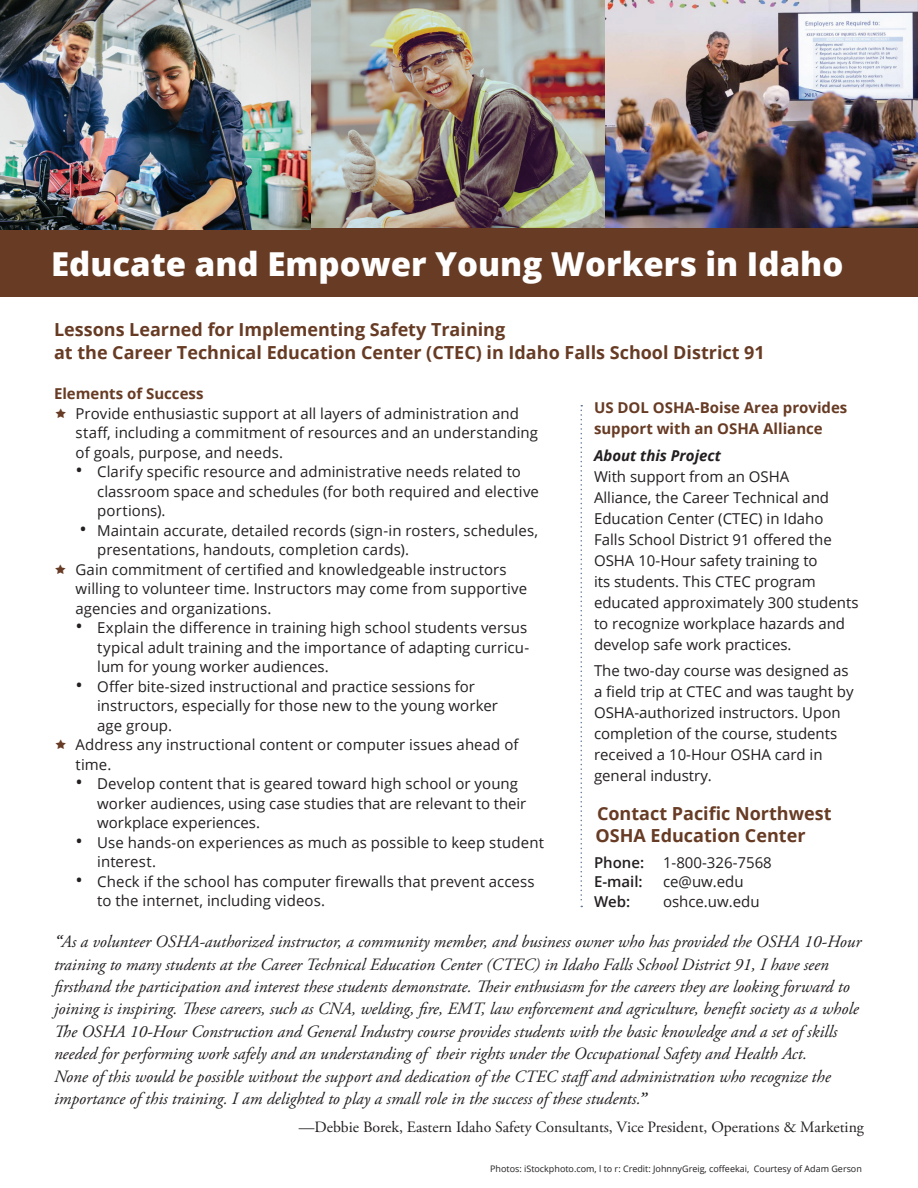
<style>
.page{position:relative;width:918px;height:1188px;background:#fff}
.page>*{position:absolute;margin:0;border:0;box-sizing:border-box;transform-origin:0 0}
.t1{font:800 33px "Open Sans";color:#fff}
.t2{font:700 18px/22.5px "Open Sans";color:#673b24}
.t3{font:italic 17.25px/22.5px "Adobe Garamond Pro";color:#231f20}
.t4{font:15.75px "Adobe Garamond Pro";color:#231f20}
.t5{font:15px/21px "Open Sans";letter-spacing:.005em;color:#231f20}
.t6{font:700 15px/21px "Open Sans";color:#673b24}
.t7{font:600 15px "Open Sans";color:#231f20}
.t8{font:italic 700 15px "Open Sans";color:#231f20}
.t9{font:9px "Open Sans";color:#231f20}
.s1{font-size:19.5px}
.s2{font-weight:600}
.s3{font-weight:600;font-size:18px}
</style>
<div class="page">
<img style="left:605px;top:0;width:313px;height:229px">
<img style="left:310px;top:0;width:295px;height:229px">
<div style="left:0;top:229px;width:918px;height:68px;background:#673b24"></div>
<img style="left:0;top:0;width:310px;height:230px">
<svg style="left:580px;top:405px;width:2px;height:502px"></svg>
<h1 class="t1" style="left:51px;top:239px;width:794px">Educate and Empower Young Workers in Idaho</h1>
<p class="t2" style="left:54px;top:318px;width:712px">Lessons Learned for Implementing Safety Training<br>at the Career Technical Education Center (CTEC) in Idaho Falls School District 91</p>
<p class="t6" style="left:54px;top:383px;width:151px">Elements of Success</p>
<p class="t5" style="left:76px;top:403px;width:464px;line-height:19.5px">Provide enthusiastic support at all layers of administration and staff, including a commitment of resources and an understanding of goals, purpose, and needs.</p>
<p class="t5" style="left:97px;top:462px;width:443px;line-height:19.5px;text-indent:-22px"><span class="s1">•</span> Clarify specific resource and administrative needs related to classroom space and schedules (for both required and elective portions).</p>
<p class="t5" style="left:79px;top:519px;width:460px"><span class="s1">•</span> Maintain accurate, detailed records (sign-in rosters, schedules,</p>
<p class="t5" style="left:97px;top:539px;width:313px">presentations, handouts, completion cards).</p>
<p class="t5" style="left:76px;top:558px;width:433px">Gain commitment of certified and knowledgeable instructors</p>
<p class="t5" style="left:76px;top:578px;width:453px">willing to volunteer time. Instructors may come from supportive</p>
<p class="t5" style="left:76px;top:597px;width:197px">agencies and organizations.</p>
<p class="t5" style="left:97px;top:618px;width:433px;line-height:19.5px;text-indent:-22px"><span class="s1">•</span> Explain the difference in training high school students versus typical adult training and the importance of adapting curricu&shy;lum for young worker audiences.</p>
<p class="t5" style="left:76px;top:675px;width:401px"><span class="s1">•</span> Offer bite-sized instructional and practice sessions for</p>
<p class="t5" style="left:97px;top:695px;width:402px">instructors, especially for those new to the young worker</p>
<p class="t5" style="left:97px;top:714px;width:76px">age group.</p>
<p class="t5" style="left:76px;top:734px;width:444px">Address any instructional content or computer issues ahead of</p>
<p class="t5" style="left:76px;top:753px;width:37px">time.</p>
<p class="t5" style="left:97px;top:774px;width:431px;line-height:19.5px;text-indent:-22px"><span class="s1">•</span> Develop content that is geared toward high school or young worker audiences, using case studies that are relevant to their workplace experiences.</p>
<p class="t5" style="left:97px;top:832px;width:448px;line-height:19.5px;text-indent:-22px"><span class="s1">•</span> Use hands-on experiences as much as possible to keep student interest.</p>
<p class="t5" style="left:97px;top:871px;width:439px;line-height:19.5px;text-indent:-22px"><span class="s1">•</span> Check if the school has computer firewalls that prevent access to the internet, including videos.</p>
<p class="t6" style="left:594px;top:397px;width:255px">US DOL OSHA-Boise Area provides support with an OSHA Alliance</p>
<p class="t8" style="left:594px;top:445px;width:128px">About this Project</p>
<p class="t5" style="left:594px;top:466px;width:266px">With support from an OSHA<br>Alliance, the Career Technical and<br>Education Center (CTEC) in Idaho<br>Falls School District 91 offered the<br>OSHA 10-Hour safety training to<br>its students. This CTEC program educated approximately 300 students to recognize workplace hazards and develop safe work practices.</p>
<p class="t5" style="left:594px;top:660px;width:261px">The two-day course was designed as a field trip at CTEC and was taught by<br>OSHA-authorized instructors. Upon completion of the course, students received a 10-Hour OSHA card in general industry.</p>
<p class="t2" style="left:596px;top:801px;width:238px">Contact Pacific Northwest<br>OSHA Education Center</p>
<p class="t7" style="left:594px;top:852px;width:52px">Phone:</p>
<p class="t5" style="left:663px;top:851px;width:110px">1-800-326-7568</p>
<p class="t7" style="left:594px;top:871px;width:50px">E-mail:</p>
<p class="t5" style="left:663px;top:871px;width:82px">ce@uw.edu</p>
<p class="t7" style="left:594px;top:891px;width:38px">Web:</p>
<p class="t5" style="left:663px;top:890px;width:98px">oshce.uw.edu</p>
<p class="t3" style="left:54px;top:931px;width:809px"><span class="s2">“</span>As a volunteer OSHA-authorized instructor, a community member, and business owner who has provided the OSHA 10-Hour training to many students at the Career Technical Education Center (CTEC) in Idaho Falls School District 91, I have seen firsthand the participation and interest these students demonstrate. Their enthusiasm for the careers they are looking forward to joining is inspiring. These careers, such as CNA, welding, fire, EMT, law enforcement and agriculture, benefit society as a whole The OSHA 10-Hour Construction and General Industry course provides students with the basic knowledge and a set of skills needed for performing work safely and an understanding of their rights under the Occupational Safety and Health Act.<br>None of this would be possible without the support and dedication of the CTEC staffand administration who recognize the importance of this training. I am delighted to play a small role in the success of these students.<span class="s3">”</span></p>
<p class="t4" style="left:299px;top:1117px;width:567px">—Debbie Borek, Eastern Idaho Safety Consultants, Vice President, Operations &amp; Marketing</p>
<p class="t9" style="left:490px;top:1163px;width:373px">Photos: iStockphoto.com, l to r: Credit: JohnnyGreig, coffeekai, Courtesy of Adam Gerson</p>
</div>
